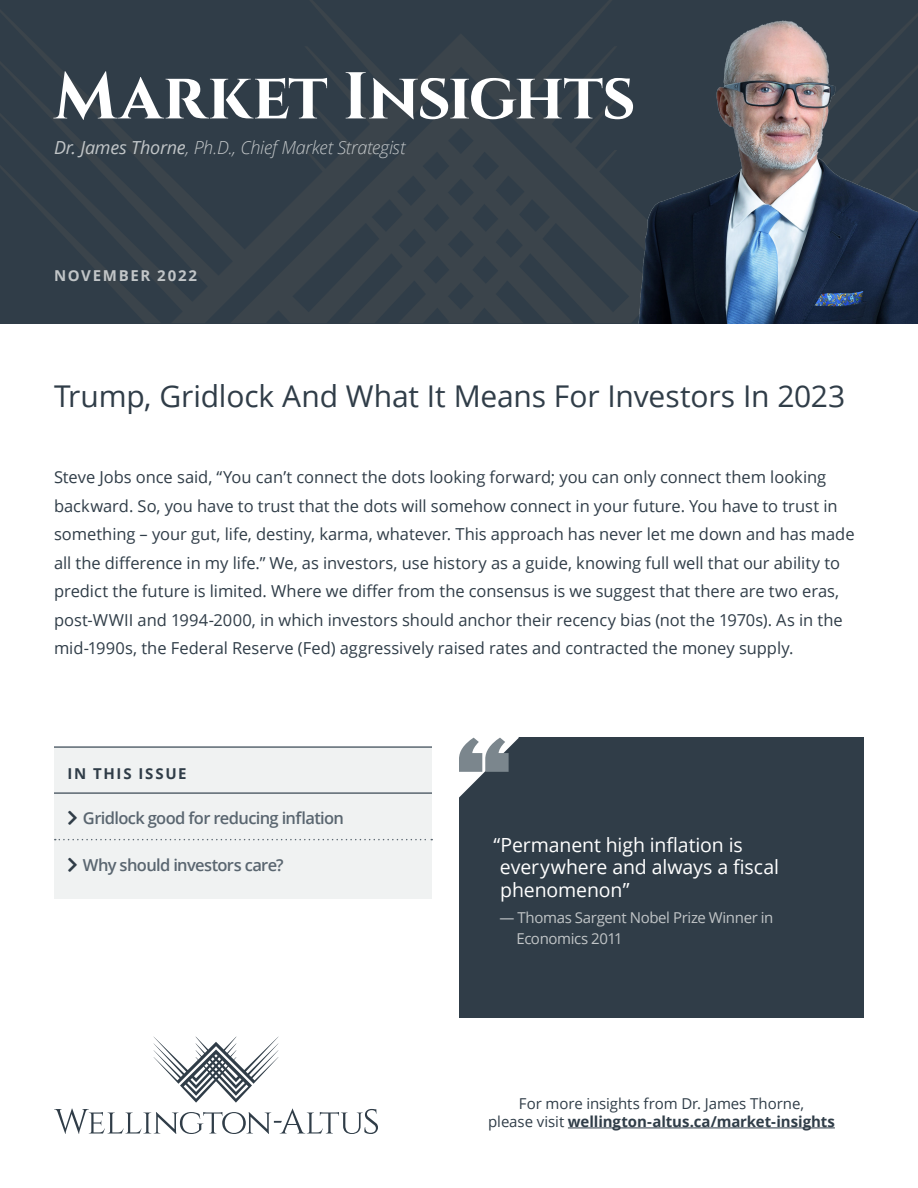
<style>
.page{position:relative;width:918px;height:1188px;background:#fff}
.page>*{position:absolute;margin:0;border:0;box-sizing:border-box;transform-origin:0 0}
.Intro_Overview{font:700 66px "Cinzel";letter-spacing:-.015em;color:#fff}
.t1{font:30px "Open Sans";letter-spacing:-.005em;color:#303d48}
.t2{font:19.5px/22.5px "Open Sans";letter-spacing:-.005em;color:#fff}
.Intro_Overview-2{font:italic 300 18px "Open Sans";letter-spacing:-.02em;color:#c1c5c7}
.Intro_Overview-3{font:16.5px/28.5px "Open Sans";letter-spacing:-.005em;color:#303d48}
.t3{font:600 16.5px "Open Sans";letter-spacing:-.04em;color:#5a6670}
.Intro_Overview-4{font:700 15px "Open Sans";color:#303d48}
.t4{font:15px "Open Sans";letter-spacing:-.025em;color:#c1c5c7}
.Intro_Overview-5{font:15px "Open Sans";letter-spacing:-.005em;color:#303d48}
.Intro_Overview-6{font:700 15px "Open Sans";letter-spacing:.11em;color:#c1c5c7}
.Intro_Overview-7{font:700 15px "Open Sans";letter-spacing:.11em;color:#303d48}
.s1{font-weight:400}
.s2{color:#303d48}
</style>
<div class="page">
<div style="left:459px;top:738px;width:405px;height:280px;background:#303d48"></div>
<svg style="left:54px;top:1037px;width:324px;height:97px"></svg>
<hr style="left:568px;top:1128px;width:267px;height:1px;background:#303d48">
<svg style="left:459px;top:737px;width:60px;height:61px"></svg>
<div style="left:54px;top:748px;width:378px;height:150px;background:#f0f2f2"></div>
<hr style="left:54px;top:792px;width:378px;height:2px;background:#5a6670">
<hr style="left:54px;top:746px;width:378px;height:2px;background:#5a6670">
<svg style="left:55px;top:839px;width:377px;height:1px"></svg>
<svg style="left:0;top:0;width:918px;height:323px;background:#333f48"></svg>
<img style="left:636px;top:13px;width:282px;height:310px">
<p class="Intro_Overview" style="left:54px;top:56px;width:583px">Market Insights</p>
<p class="Intro_Overview-2" style="left:54px;top:135px;width:353px"><span class="s1">Dr. James Thorne</span>, Ph.D., Chief Market Strategist</p>
<p class="Intro_Overview-6" style="left:54px;top:265px;width:145px">NOVEMBER 2022</p>
<h1 class="t1" style="left:54px;top:375px;width:793px">Trump, Gridlock And What It Means For Investors In 2023</h1>
<p class="Intro_Overview-3" style="left:54px;top:463px;width:802px">Steve Jobs once said, “You can’t connect the dots looking forward; you can only connect them looking backward. So, you have to trust that the dots will somehow connect in your future. You have to trust in something – your gut, life, destiny, karma, whatever. This approach has never let me down and has made all the difference in my life.” We, as investors, use history as a guide, knowing full well that our ability to predict the future is limited. Where we differ from the consensus is we suggest that there are two eras, post-WWII and 1994-2000, in which investors should anchor their recency bias (not the 1970s). As in the mid-1990s, the Federal Reserve (Fed) aggressively raised rates and contracted the money supply.</p>
<p class="Intro_Overview-7" style="left:68px;top:763px;width:121px">IN THIS ISSUE</p>
<h2 class="t3" style="left:67px;top:807px;width:278px"><span class="s2">❖□■▼</span> Gridlock good for reducing inflation</h2>
<h2 class="t3" style="left:67px;top:854px;width:218px"><span class="s2">❖□■▼</span> Why should investors care?</h2>
<p class="t2" style="left:500px;top:833px;width:281px;text-indent:-6px">“Permanent high inflation is everywhere and always a fiscal phenomenon”</p>
<p class="t4" style="left:500px;top:907px;width:275px">— Thomas Sargent Nobel Prize Winner in</p>
<p class="t4" style="left:516px;top:928px;width:108px">Economics 2011</p>
<p class="Intro_Overview-5" style="left:519px;top:1093px;width:287px">For more insights from Dr. James Thorne,</p>
<p class="Intro_Overview-4" style="left:488px;top:1111px;width:348px"><span class="s1">please visit</span> wellington-altus.ca/market-insights</p>
</div>
